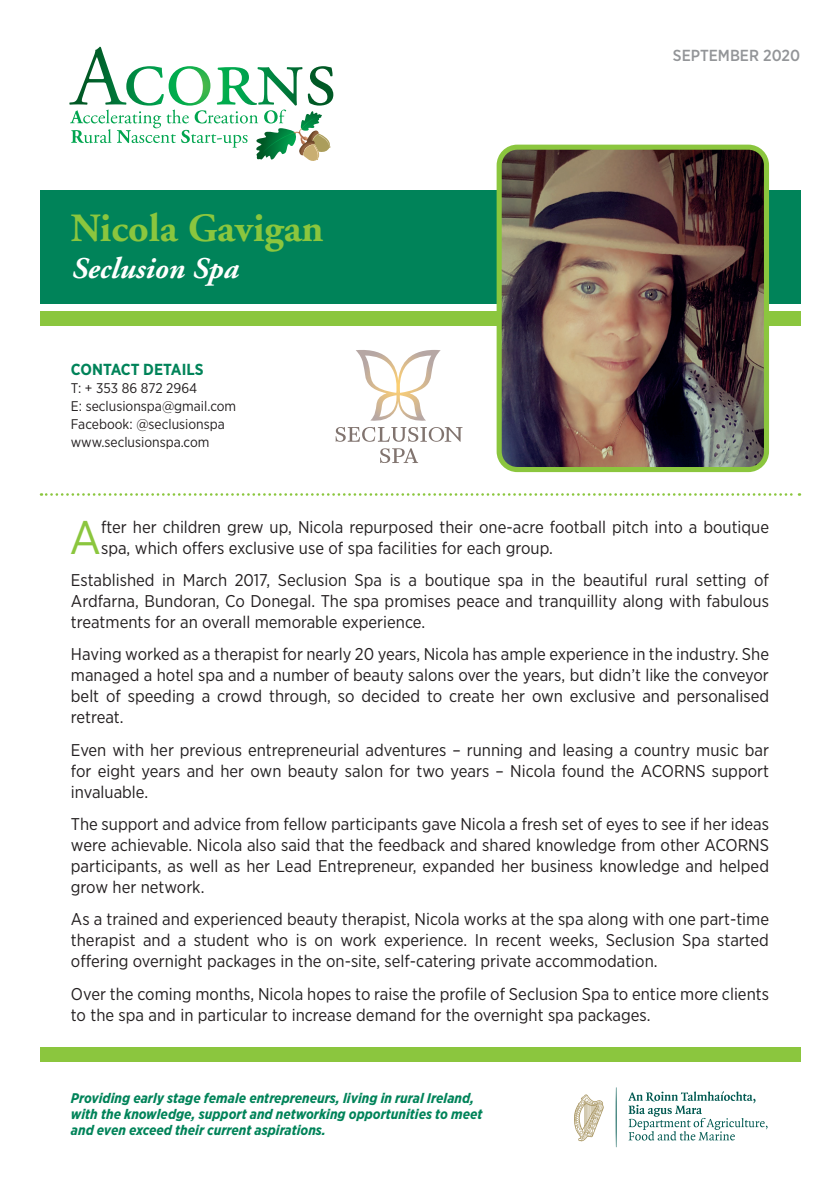
<style>
.page{position:relative;width:840px;height:1191px;background:#fff}
.page>*{position:absolute;margin:0;border:0;box-sizing:border-box;transform-origin:0 0}
.t1{font:47px "Gotham Narrow";color:#8bc63e}
.t2{font:700 40px "Adobe Garamond";color:#8bc63e}
.t3{font:italic 700 30px "Adobe Garamond";color:#fff}
.t4{font:17px/21px "Gotham Narrow";color:#231f20;text-align:justify}
.t5{font:700 16px "Gotham Narrow";color:#008359}
.t6{font:500 16px "Gotham Narrow";color:#939598}
.t7{font:italic 700 14px/16px "Gotham Narrow";color:#008359}
.t8{font:14px/18px "Gotham Narrow";color:#231f20}
</style>
<div class="page">
<div style="left:40px;top:1047px;width:759px;height:14px;background:#8bc63e"></div>
<div style="left:40px;top:190px;width:759px;height:114px;background:#008359"></div>
<div style="left:40px;top:311px;width:759px;height:15px;background:#8bc63e"></div>
<img style="left:502px;top:147px;width:264px;height:319px">
<div style="left:496px;top:145px;width:272px;height:327px;border:5px solid #8bc63e;border-radius:18px"></div>
<svg style="left:41px;top:493px;width:758px;height:3px"></svg>
<svg style="left:69px;top:47px;width:264px;height:114px"></svg>
<svg style="left:628px;top:1091px;width:139px;height:49px"></svg>
<svg style="left:615px;top:1088px;width:1px;height:59px"></svg>
<svg style="left:574px;top:1094px;width:29px;height:47px"></svg>
<svg style="left:380px;top:448px;width:38px;height:15px"></svg>
<svg style="left:335px;top:350px;width:127px;height:92px"></svg>
<h2 class="t2" style="left:71px;top:206px;width:254px">Nicola Gavigan</h2>
<h3 class="t3" style="left:71px;top:252px;width:168px">Seclusion Spa</h3>
<p class="t5" style="left:71px;top:359px;width:134px">CONTACT DETAILS</p>
<p class="t8" style="left:71px;top:379px;width:167px">T: + 353 86 872 2964<br>E: seclusionspa@gmail.com<br>Facebook: @seclusionspa www.seclusionspa.com</p>
<p class="t6" style="left:672px;top:45px;width:129px">SEPTEMBER 2020</p>
<h1 class="t1" style="left:69px;top:508px;width:33px">A</h1>
<p class="t4" style="left:101px;top:516px;width:669px">fter her children grew up, Nicola repurposed their one-acre football pitch into a boutique spa, which offers exclusive use of spa facilities for each group.</p>
<p class="t4" style="left:71px;top:569px;width:699px">Established in March 2017, Seclusion Spa is a boutique spa in the beautiful rural setting of Ardfarna, Bundoran, Co Donegal. The spa promises peace and tranquillity along with fabulous treatments for an overall memorable experience.</p>
<p class="t4" style="left:71px;top:643px;width:699px">Having worked as a therapist for nearly 20 years, Nicola has ample experience in the industry. She managed a hotel spa and a number of beauty salons over the years, but didn’t like the conveyor belt of speeding a crowd through, so decided to create her own exclusive and personalised retreat.</p>
<p class="t4" style="left:71px;top:738px;width:699px">Even with her previous entrepreneurial adventures – running and leasing a country music bar for eight years and her own beauty salon for two years – Nicola found the ACORNS support invaluable.</p>
<p class="t4" style="left:71px;top:813px;width:699px">The support and advice from fellow participants gave Nicola a fresh set of eyes to see if her ideas were achievable. Nicola also said that the feedback and shared knowledge from other ACORNS participants, as well as her Lead Entrepreneur, expanded her business knowledge and helped grow her network.</p>
<p class="t4" style="left:71px;top:908px;width:699px">As a trained and experienced beauty therapist, Nicola works at the spa along with one part-time therapist and a student who is on work experience. In recent weeks, Seclusion Spa started offering overnight packages in the on-site, self-catering private accommodation.</p>
<p class="t4" style="left:71px;top:982px;width:699px">Over the coming months, Nicola hopes to raise the profile of Seclusion Spa to entice more clients to the spa and in particular to increase demand for the overnight spa packages.</p>
<p class="t7" style="left:71px;top:1089px;width:413px">Providing early stage female entrepreneurs, living in rural Ireland, with the knowledge, support and networking opportunities to meet and even exceed their current aspirations.</p>
</div>
